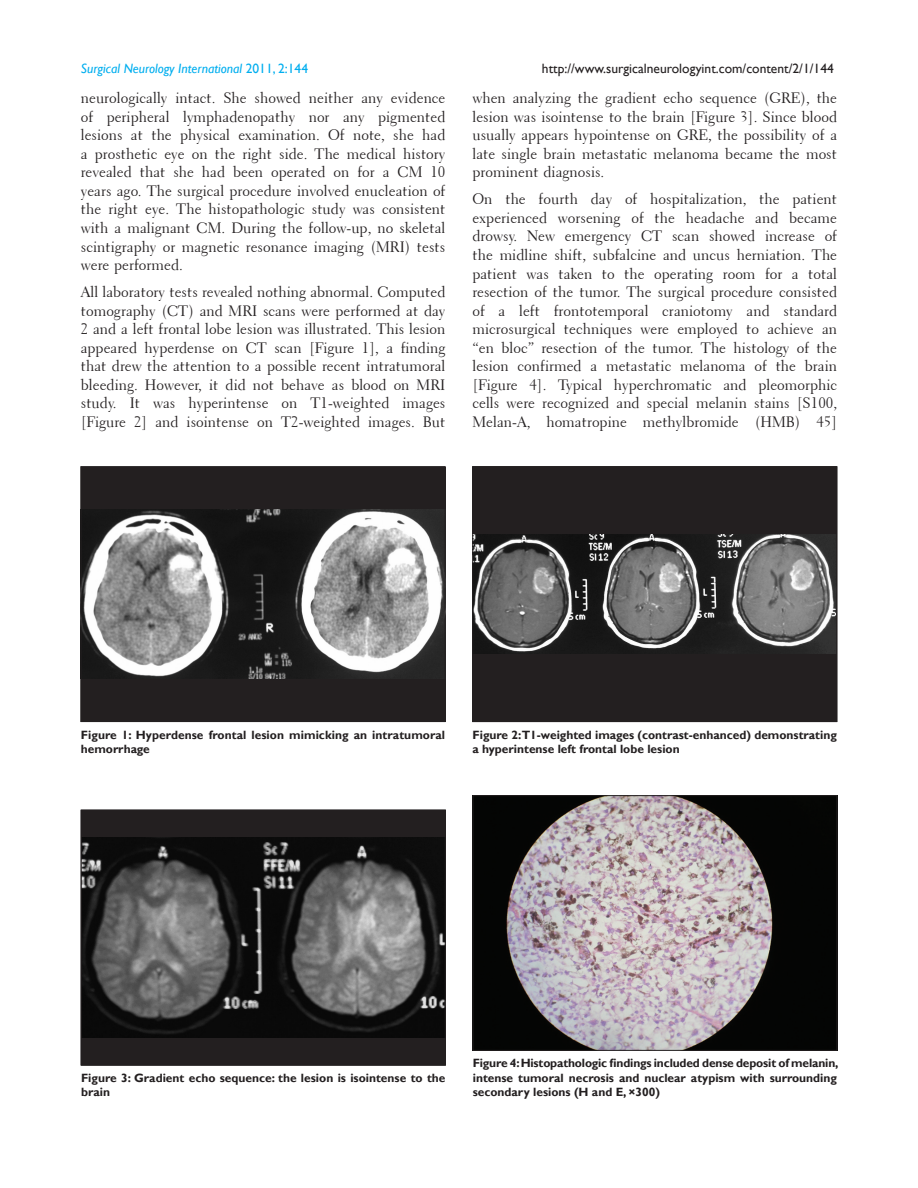
<style>
.page{position:relative;width:918px;height:1188px;background:#fff}
.page>*{position:absolute;margin:0;border:0;box-sizing:border-box;transform-origin:0 0}
.TX{font:15px/18.6px "Transitional 521 BT Roman A";color:#231f20;text-align:justify}
.t1{font:13.5px "Gill Sans";color:#231f20}
.t2{font:italic 13.5px "Gill Sans";color:#00aeef}
.FGC{font:700 12px/14.4px "Gill Sans";color:#231f20}
.s1{font-style:normal}
</style>
<div class="page">
<div style="left:81px;top:467px;width:364px;height:255px;background:#231f20"></div>
<img style="left:83px;top:510px;width:360px;height:168px">
<div style="left:81px;top:467px;width:364px;height:255px;border:1px solid #231f20"></div>
<div style="left:473px;top:467px;width:364px;height:255px;background:#231f20"></div>
<img style="left:474px;top:535px;width:361px;height:119px">
<img style="left:475px;top:797px;width:360px;height:252px">
<div style="left:473px;top:795px;width:364px;height:256px;border:1px solid #231f20"></div>
<div style="left:81px;top:810px;width:364px;height:255px;background:#231f20"></div>
<img style="left:83px;top:838px;width:361px;height:200px">
<div style="left:81px;top:810px;width:365px;height:255px;border:1px solid #231f20"></div>
<div style="left:472px;top:467px;width:365px;height:255px;border:1px solid #231f20"></div>
<p class="t2" style="left:81px;top:61px;width:229px">Surgical Neurology International <span class="s1">2011, 2:144</span></p>
<p class="t1" style="left:542px;top:61px;width:293px">http://www.surgicalneurologyint.com/content/2/1/144</p>
<p class="TX" style="left:81px;top:89px;width:366px">neurologically intact. She showed neither any evidence of peripheral lymphadenopathy nor any pigmented lesions at the physical examination. Of note, she had a prosthetic eye on the right side. The medical history revealed that she had been operated on for a CM 10 years ago. The surgical procedure involved enucleation of the right eye. The histopathologic study was consistent with a malignant CM. During the follow-up, no skeletal scintigraphy or magnetic resonance imaging (MRI) tests were performed.</p>
<p class="TX" style="left:81px;top:283px;width:366px">All laboratory tests revealed nothing abnormal. Computed tomography (CT) and MRI scans were performed at day 2 and a left frontal lobe lesion was illustrated. This lesion appeared hyperdense on CT scan [Figure 1], a finding that drew the attention to a possible recent intratumoral bleeding. However, it did not behave as blood on MRI study. It was hyperintense on T1-weighted images [Figure 2] and isointense on T2-weighted images. But</p>
<p class="TX" style="left:472px;top:89px;width:366px">when analyzing the gradient echo sequence (GRE), the lesion was isointense to the brain [Figure 3]. Since blood usually appears hypointense on GRE, the possibility of a late single brain metastatic melanoma became the most prominent diagnosis.</p>
<p class="TX" style="left:472px;top:190px;width:366px">On the fourth day of hospitalization, the patient experienced worsening of the headache and became drowsy. New emergency CT scan showed increase of the midline shift, subfalcine and uncus herniation. The patient was taken to the operating room for a total resection of the tumor. The surgical procedure consisted of a left frontotemporal craniotomy and standard microsurgical techniques were employed to achieve an “en bloc” resection of the tumor. The histology of the lesion confirmed a metastatic melanoma of the brain [Figure 4]. Typical hyperchromatic and pleomorphic cells were recognized and special melanin stains [S100, Melan-A, homatropine methylbromide (HMB) 45]</p>
<p class="FGC" style="left:81px;top:728px;width:366px">Figure 1: Hyperdense frontal lesion mimicking an intratumoral hemorrhage</p>
<p class="FGC" style="left:472px;top:728px;width:366px">Figure 2:T1-weighted images (contrast-enhanced) demonstrating a hyperintense left frontal lobe lesion</p>
<p class="FGC" style="left:81px;top:1071px;width:366px">Figure 3: Gradient echo sequence: the lesion is isointense to the brain</p>
<p class="FGC" style="left:473px;top:1056px;width:367px;text-align:justify">Figure 4: Histopathologic findings included dense deposit of melanin, intense tumoral necrosis and nuclear atypism with surrounding secondary lesions (H and E, ×300)</p>
</div>
